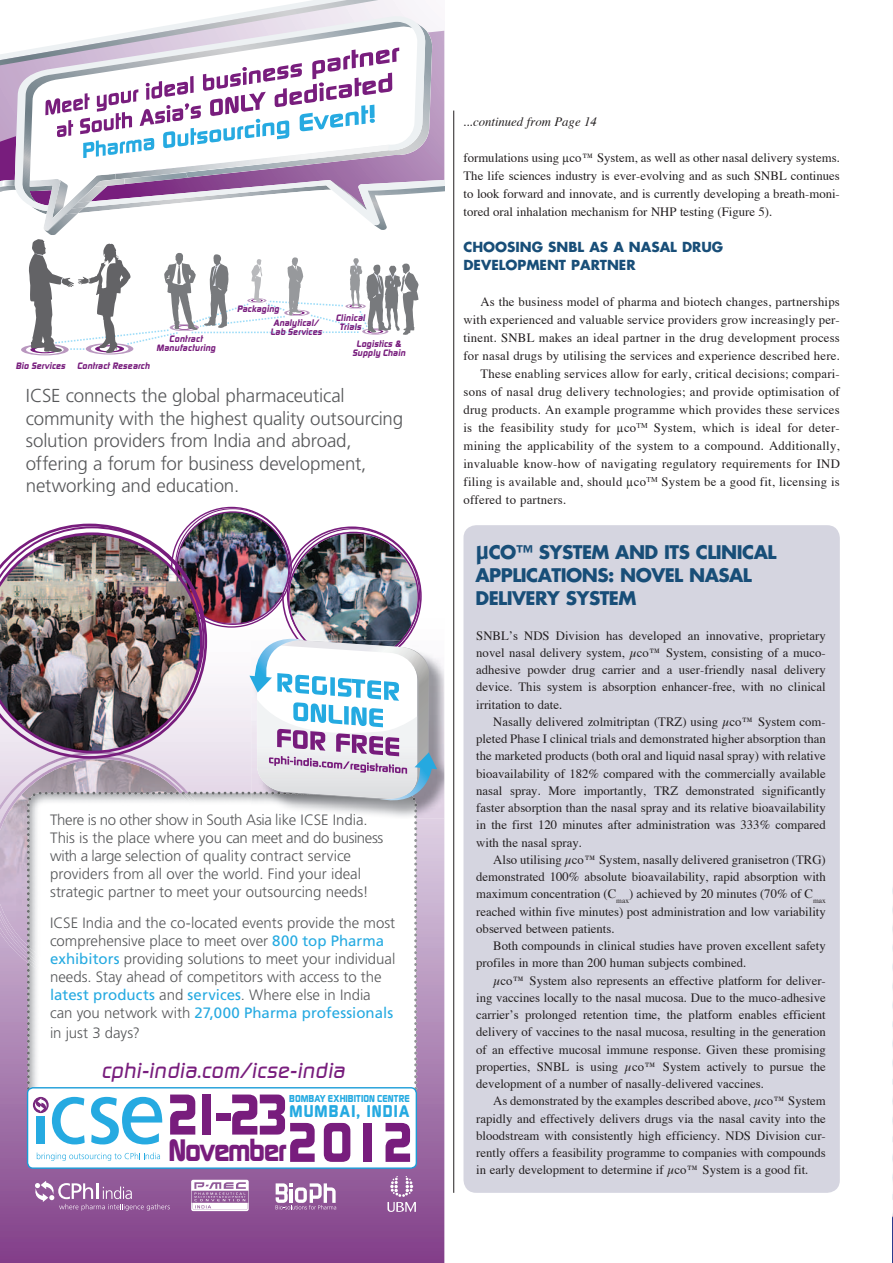
<style>
.page{position:relative;width:893px;height:1263px;background:#fff}
.page>*{position:absolute;margin:0;border:0;box-sizing:border-box;transform-origin:0 0}
.t1{font:700 55.5px "Digital";color:#781d7d}
.t2{font:700 54px "Digital";color:#781d7d}
.t3{font:700 30px "Digital";letter-spacing:-.05em;color:#781d7d}
.t4{font:500 21.15px "Idigital";letter-spacing:.025em;color:#781d7d}
.t5{font:300 18.75px/22.5px "Frutiger LT Std";letter-spacing:-.01em;color:#57585a}
.t6{font:700 18.3px/23.4px "Futura";letter-spacing:-.03em;color:#184e78}
.t7{font:700 16.5px "Digital";letter-spacing:.07em;color:#26aae1}
.t8{font:300 15px/18px "Frutiger LT Std";color:#57585a}
.t9{font:700 13.5px/18px "Futura";color:#184e78}
.t10{font:12.75px/17.2px "Times";letter-spacing:.015em;color:#231f20;text-align:justify}
.t11{font:italic 12.75px "Times";color:#231f20}
.t12{font:700 9.75px "Digital";color:#26aae1}
.t13{font:700 9px/9px "Idigital";letter-spacing:.025em;color:#781d7d;text-align:center}
.s1{font-weight:400;color:#26aae1}
.s2{font-family:"Times New Roman"}
.s3{font-family:"Meta OT";font-size:25.35px}
</style>
<div class="page">
<div style="left:463px;top:525px;width:377px;height:668px;background:#d5d5e0;border-radius:13px"></div>
<img style="left:892px;top:887px;width:1px;height:376px">
<svg style="left:0;top:523px;width:444px;height:740px;background:#925999"></svg>
<img style="left:177px;top:512px;width:112px;height:14px">
<div style="left:28px;top:1087px;width:388px;height:81px;background:#fff;border-radius:6px"></div>
<div style="left:27px;top:1087px;width:390px;height:82px;border:1px solid #1a9cd8;border-radius:6px"></div>
<svg style="left:0;top:0;width:444px;height:355px"></svg>
<img style="left:94px;top:179px;width:31px;height:8px">
<img style="left:44px;top:183px;width:55px;height:48px">
<img style="left:124px;top:173px;width:64px;height:11px">
<svg style="left:387px;top:1176px;width:29px;height:36px"></svg>
<svg style="left:34px;top:1181px;width:136px;height:30px;background:#a06fa6"></svg>
<svg style="left:276px;top:1183px;width:60px;height:26px"></svg>
<svg style="left:191px;top:1180px;width:58px;height:31px"></svg>
<img style="left:437px;top:640px;width:7px;height:179px">
<img style="left:0;top:526px;width:437px;height:618px">
<svg style="left:37px;top:1152px;width:123px;height:9px"></svg>
<hr style="left:453px;top:111px;width:1px;height:1082px;background:#231f20">
<p class="t13" style="left:16px;top:361px;width:51px">Bio Services</p>
<p class="t13" style="left:156px;top:335px;width:61px">Contract<br>Manufacturing</p>
<p class="t13" style="left:77px;top:361px;width:74px">Contract Research</p>
<p class="t13" style="left:237px;top:305px;width:44px">Packaging</p>
<p class="t13" style="left:270px;top:319px;width:53px">Analytical/<br>Lab Services</p>
<p class="t13" style="left:336px;top:313px;width:31px">Clinical<br>Trials</p>
<p class="t13" style="left:353px;top:339px;width:54px">Logistics &amp;<br>Supply Chain</p>
<h3 class="t5" style="left:26px;top:386px;width:379px">ICSE connects the global pharmaceutical community with the highest quality outsourcing solution providers from India and abroad, offering a forum for business development, networking and education.</h3>
<p class="t8" style="left:50px;top:812px;width:335px">There is no other show in South Asia like ICSE India.<br>This is the place where you can meet and do business with a large selection of quality contract service providers from all over the world. Find your ideal strategic partner to meet your outsourcing needs!</p>
<p class="t8" style="left:50px;top:914px;width:347px">ICSE India and the co-located events provide the most comprehensive place to meet over <span class="s1">800 top Pharma exhibitors</span> providing solutions to meet your individual needs. Stay ahead of competitors with access to the <span class="s1">latest products</span> and <span class="s1">services</span>. Where else in India can you network with <span class="s1">27,000 Pharma professionals</span></p>
<p class="t8" style="left:50px;top:1025px;width:91px">in just 3 days?</p>
<h3 class="t4" style="left:101px;top:1063px;width:245px">cphi-india.com/icse-india</h3>
<p class="t12" style="left:289px;top:1092px;width:122px">BOMBAY EXHIBITION CENTRE</p>
<p class="t7" style="left:289px;top:1101px;width:121px">MUMBAI, INDIA</p>
<h1 class="t1" style="left:166px;top:1084px;width:124px">21-23</h1>
<h2 class="t2" style="left:286px;top:1113px;width:129px">2012</h2>
<h3 class="t3" style="left:169px;top:1133px;width:119px">November</h3>
<p class="t11" style="left:463px;top:116px;width:135px">...continued from Page 14</p>
<p class="t10" style="left:463px;top:150px;width:378px;line-height:18px">formulations using <span class="s2">μ</span>co™ System, as well as other nasal delivery systems.<br>The life sciences industry is ever-evolving and as such SNBL continues to look forward and innovate, and is currently developing a breath-moni&shy;tored oral inhalation mechanism for NHP testing (Figure 5).</p>
<p class="t9" style="left:463px;top:239px;width:261px">CHOOSING SNBL AS A NASAL DRUG<br>DEVELOPMENT PARTNER</p>
<p class="t10" style="left:480px;top:294px;width:361px">As the business model of pharma and biotech changes, partnerships</p>
<p class="t10" style="left:463px;top:312px;width:378px">with experienced and valuable service providers grow increasingly per-</p>
<p class="t10" style="left:463px;top:330px;width:378px">tinent. SNBL makes an ideal partner in the drug development process</p>
<p class="t10" style="left:463px;top:348px;width:378px">for nasal drugs by utilising the services and experience described here.</p>
<p class="t10" style="left:480px;top:366px;width:361px">These enabling services allow for early, critical decisions; compari-</p>
<p class="t10" style="left:463px;top:384px;width:378px">sons of nasal drug delivery technologies; and provide optimisation of</p>
<p class="t10" style="left:463px;top:402px;width:378px">drug products. An example programme which provides these services</p>
<p class="t10" style="left:463px;top:420px;width:378px">is the feasibility study for <span class="s2">μ</span>co<sup>TM</sup> System, which is ideal for deter-</p>
<p class="t10" style="left:463px;top:438px;width:378px">mining the applicability of the system to a compound. Additionally,</p>
<p class="t10" style="left:463px;top:456px;width:378px">invaluable know-how of navigating regulatory requirements for IND</p>
<p class="t10" style="left:463px;top:474px;width:378px">filing is available and, should <span class="s2">μ</span>co<sup>TM</sup> System be a good fit, licensing is</p>
<p class="t10" style="left:463px;top:492px;width:104px">offered to partners.</p>
<h3 class="t6" style="left:476px;top:542px;width:302px"><span class="s3">μ</span>CO™ SYSTEM AND ITS CLINICAL<br>APPLICATIONS: NOVEL NASAL<br>DELIVERY SYSTEM</h3>
<p class="t10" style="left:476px;top:628px;width:351px">SNBLʼs NDS Division has developed an innovative, proprietary novel nasal delivery system, μco™ System, consisting of a muco&shy;adhesive powder drug carrier and a user-friendly nasal delivery device. This system is absorption enhancer-free, with no clinical irritation to date.</p>
<p class="t10" style="left:476px;top:714px;width:351px;text-indent:17px">Nasally delivered zolmitriptan (TRZ) using μco™ System com&shy;pleted Phase I clinical trials and demonstrated higher absorption than the marketed products (both oral and liquid nasal spray) with relative bioavailability of 182% compared with the commercially available nasal spray. More importantly, TRZ demonstrated significantly faster absorption than the nasal spray and its relative bioavailability in the first 120 minutes after administration was 333% compared with the nasal spray.</p>
<p class="t10" style="left:476px;top:852px;width:351px;text-indent:17px">Also utilising μco™ System, nasally delivered granisetron (TRG) demonstrated 100% absolute bioavailability, rapid absorption with maximum concentration (C<sub>max</sub>) achieved by 20 minutes (70% of C<sub>max </sub>reached within five minutes) post administration and low variability observed between patients.</p>
<p class="t10" style="left:476px;top:938px;width:351px;text-indent:17px">Both compounds in clinical studies have proven excellent safety profiles in more than 200 human subjects combined.</p>
<p class="t10" style="left:476px;top:973px;width:351px;text-indent:17px">μco™ System also represents an effective platform for deliver&shy;ing vaccines locally to the nasal mucosa. Due to the muco-adhesive carrierʼs prolonged retention time, the platform enables efficient delivery of vaccines to the nasal mucosa, resulting in the generation of an effective mucosal immune response. Given these promising properties, SNBL is using μco™ System actively to pursue the development of a number of nasally-delivered vaccines.</p>
<p class="t10" style="left:476px;top:1093px;width:351px;text-indent:17px">As demonstrated by the examples described above, μco™ System rapidly and effectively delivers drugs via the nasal cavity into the bloodstream with consistently high efficiency. NDS Division cur&shy;rently offers a feasibility programme to companies with compounds in early development to determine if μco™ System is a good fit.</p>
</div>
